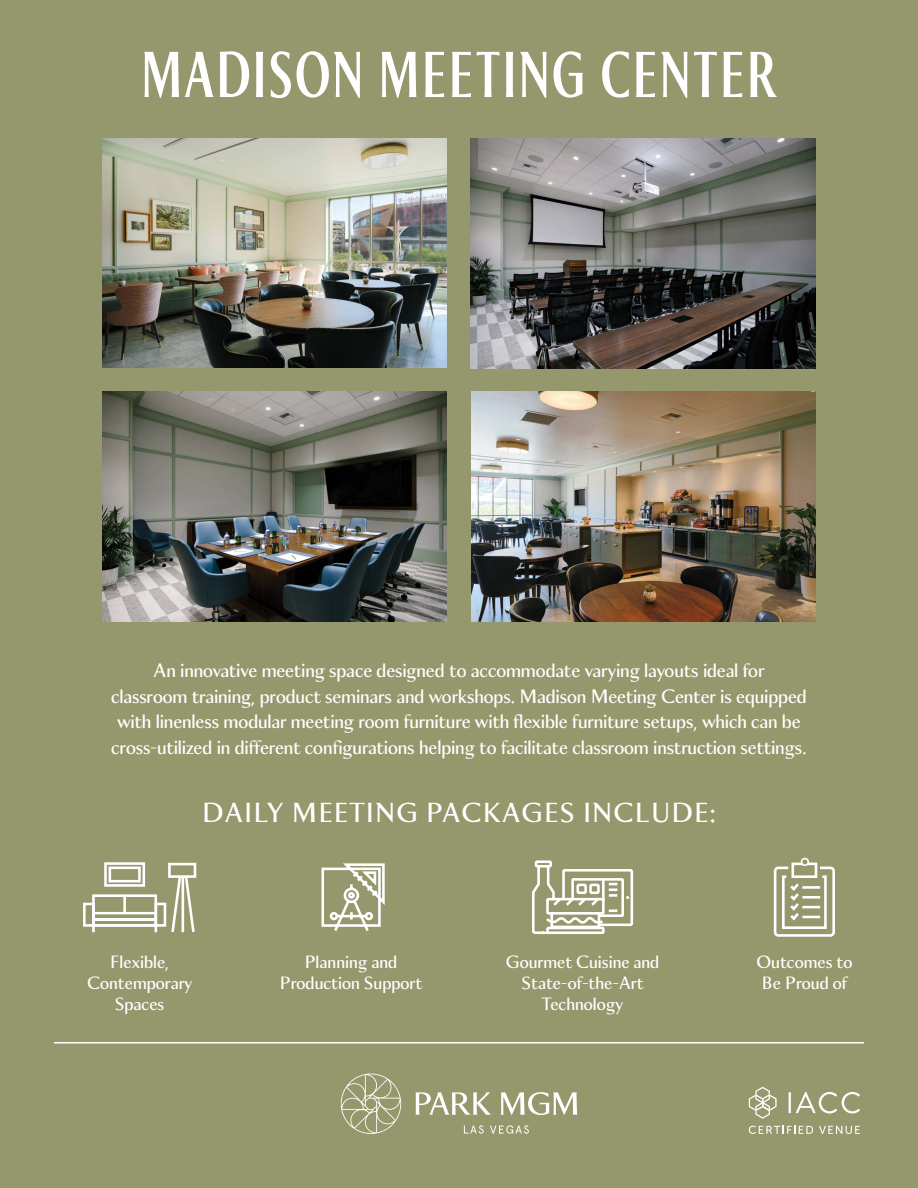
<style>
.page{position:relative;width:918px;height:1188px;background:#95976c}
.page>*{position:absolute;margin:0;border:0;box-sizing:border-box;transform-origin:0 0}
.t1{font:condensed 60px "ALDER";letter-spacing:.04em;color:#fff}
.t2{font:25.5px "ALDER";letter-spacing:.04em;color:#fff}
.t3{font:18px/25.5px "ALDER";letter-spacing:-.01em;color:#fff;text-align:center}
.t4{font:16.5px/21px "ALDER";color:#fff;text-align:center}
</style>
<div class="page">
<div style="left:535px;top:860px;width:17px;height:8px;border:3px solid #fff"></div>
<svg style="left:532px;top:864px;width:102px;height:71px"></svg>
<div style="left:578px;top:885px;width:8px;height:8px;background:#95976c"></div>
<div style="left:576px;top:884px;width:11px;height:10px;border:3px solid #fff"></div>
<div style="left:591px;top:885px;width:7px;height:8px;background:#95976c"></div>
<div style="left:589px;top:884px;width:11px;height:10px;border:3px solid #fff"></div>
<svg style="left:773px;top:858px;width:62px;height:79px"></svg>
<svg style="left:83px;top:862px;width:114px;height:71px"></svg>
<svg style="left:321px;top:863px;width:64px;height:68px"></svg>
<hr style="left:54px;top:1042px;width:810px;height:2px;background:#fff">
<svg style="left:416px;top:1092px;width:75px;height:23px"></svg>
<svg style="left:501px;top:1092px;width:76px;height:23px"></svg>
<svg style="left:340px;top:1073px;width:62px;height:61px"></svg>
<svg style="left:464px;top:1125px;width:65px;height:9px"></svg>
<img style="left:472px;top:392px;width:344px;height:229px">
<img style="left:471px;top:139px;width:344px;height:229px">
<img style="left:102px;top:138px;width:344px;height:230px">
<img style="left:102px;top:392px;width:344px;height:229px">
<hr style="left:789px;top:1092px;width:2px;height:21px;background:#fff">
<svg style="left:796px;top:1092px;width:64px;height:21px"></svg>
<svg style="left:749px;top:1126px;width:64px;height:8px"></svg>
<svg style="left:819px;top:1126px;width:41px;height:8px"></svg>
<svg style="left:749px;top:1087px;width:28px;height:32px"></svg>
<h1 class="t1" style="left:141px;top:37px;width:637px">MADISON MEETING CENTER</h1>
<p class="t3" style="left:111px;top:658px;width:697px">An innovative meeting space designed to accommodate varying layouts ideal for<br>classroom training, product seminars and workshops. Madison Meeting Center is equipped with linenless modular meeting room furniture with flexible furniture setups, which can be cross-utilized in different configurations helping to facilitate classroom instruction settings.</p>
<h2 class="t2" style="left:202px;top:797px;width:515px">DAILY MEETING PACKAGES INCLUDE:</h2>
<p class="t4" style="left:87px;top:951px;width:107px">Flexible,<br>Contemporary<br>Spaces</p>
<p class="t4" style="left:280px;top:951px;width:144px">Planning and<br>Production Support</p>
<p class="t4" style="left:506px;top:951px;width:155px">Gourmet Cuisine and<br>State-of-the-Art<br>Technology</p>
<p class="t4" style="left:756px;top:951px;width:97px">Outcomes to<br>Be Proud of</p>
</div>
